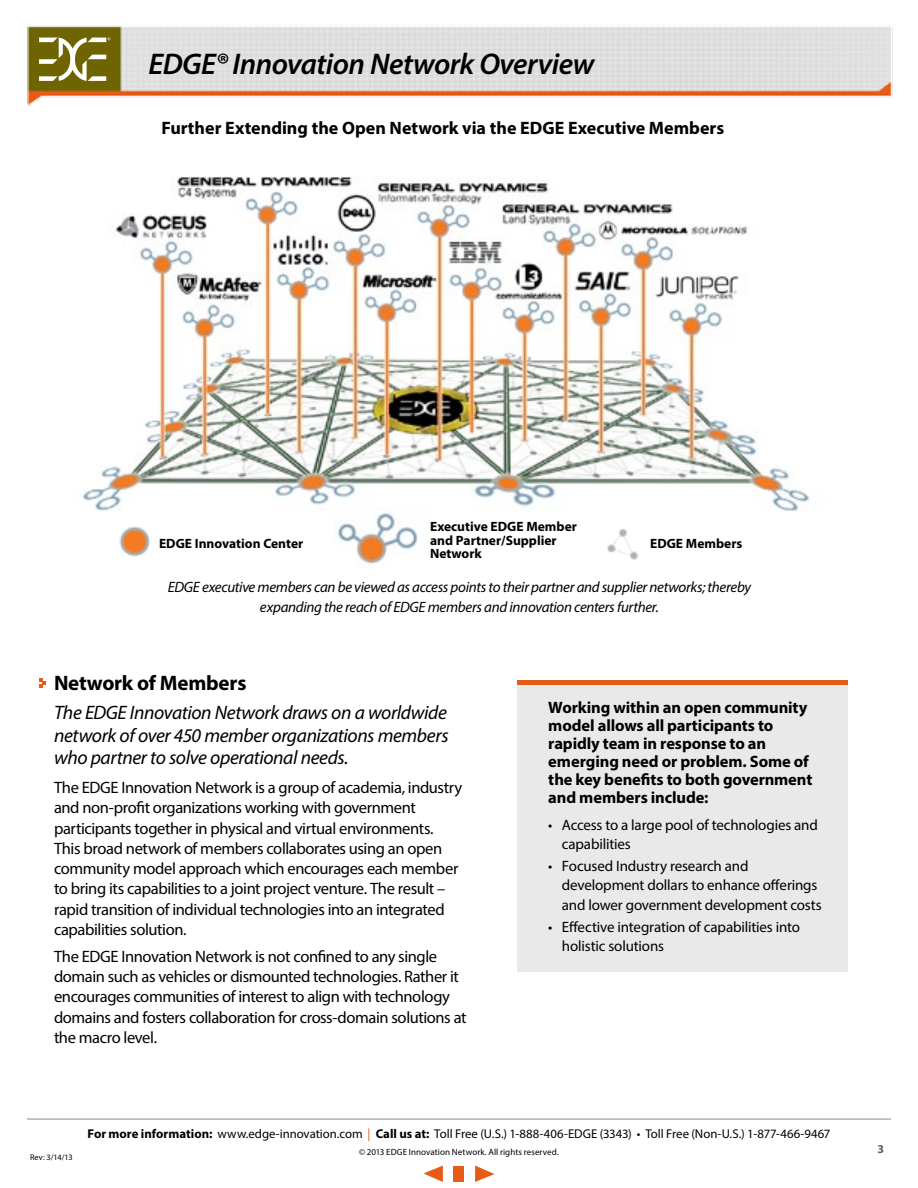
<style>
.page{position:relative;width:918px;height:1188px;background:#fff}
.page>*{position:absolute;margin:0;border:0;box-sizing:border-box;transform-origin:0 0}
.t1{font:italic 600 30px "Myriad Pro";letter-spacing:-.015em;color:#000}
.t2{font:700 21px "Myriad Pro";letter-spacing:-.01em;color:#000}
.t3{font:italic 19.5px/22.5px "Myriad Pro";letter-spacing:-.02em;color:#000;text-align:justify}
.t4{font:700 18px "Myriad Pro";color:#000}
.t5{font:16.5px/20.2px "Myriad Pro";letter-spacing:-.025em;color:#000}
.t6{font:700 16.5px/18px "Myriad Pro";letter-spacing:-.01em;color:#000}
.t7{font:15px/19.5px "Myriad Pro";letter-spacing:-.01em;color:#000}
.t8{font:italic 15px/20.2px "Myriad Pro";letter-spacing:-.02em;color:#000;text-align:center}
.t9{font:700 13.5px/13.5px "Myriad Pro";color:#000}
.t10{font:12.75px "Myriad Pro";color:#000}
.t11{font:700 12px "Myriad Pro";color:#5e5e5f}
.t12{font:9px "Myriad Pro";letter-spacing:.005em;color:#000}
.t13{font:8.25px "Myriad Pro";letter-spacing:-.01em;color:#000}
.s1{font-weight:700}
.s2{color:#e55c17}
</style>
<div class="page">
<img style="left:27px;top:26px;width:866px;height:81px">
<svg style="left:39px;top:37px;width:71px;height:44px"></svg>
<hr style="left:27px;top:1119px;width:864px;height:1px;background:#919192">
<svg style="left:423px;top:1166px;width:20px;height:16px"></svg>
<svg style="left:475px;top:1166px;width:20px;height:16px"></svg>
<div style="left:453px;top:1166px;width:11px;height:16px;background:#e55c17"></div>
<div style="left:517px;top:683px;width:331px;height:289px;background:#e9e9ea"></div>
<hr style="left:517px;top:681px;width:331px;height:4px;background:#e55c17">
<img style="left:83px;top:176px;width:727px;height:335px">
<img style="left:119px;top:527px;width:31px;height:30px">
<img style="left:334px;top:507px;width:99px;height:57px">
<img style="left:607px;top:529px;width:32px;height:31px">
<svg style="left:39px;top:678px;width:6px;height:9px"></svg>
<h1 class="t1" style="left:148px;top:45px;width:447px">EDGE® Innovation Network Overview</h1>
<p class="t4" style="left:161px;top:116px;width:564px">Further Extending the Open Network via the EDGE Executive Members</p>
<p class="t9" style="left:159px;top:537px;width:146px">EDGE Innovation Center</p>
<p class="t9" style="left:430px;top:520px;width:148px">Executive EDGE Member and Partner/Supplier<br>Network</p>
<p class="t9" style="left:650px;top:537px;width:94px">EDGE Members</p>
<p class="t8" style="left:168px;top:576px;width:585px">EDGE executive members can be viewed as access points to their partner and supplier networks; thereby expanding the reach of EDGE members and innovation centers further.</p>
<p class="t2" style="left:54px;top:669px;width:194px">Network of Members</p>
<p class="t3" style="left:54px;top:701px;width:396px">The EDGE Innovation Network draws on a worldwide network of over 450 member organizations members who partner to solve operational needs.</p>
<p class="t5" style="left:54px;top:777px;width:410px">The EDGE Innovation Network is a group of academia, industry and non-profit organizations working with government participants together in physical and virtual environments.<br>This broad network of members collaborates using an open community model approach which encourages each member to bring its capabilities to a joint project venture. The result – rapid transition of individual technologies into an integrated capabilities solution.</p>
<p class="t5" style="left:54px;top:946px;width:414px">The EDGE Innovation Network is not confined to any single domain such as vehicles or dismounted technologies. Rather it encourages communities of interest to align with technology domains and fosters collaboration for cross-domain solutions at the macro level.</p>
<p class="t6" style="left:548px;top:698px;width:266px">Working within an open community model allows all participants to rapidly team in response to an emerging need or problem. Some of the key benefits to both government and members include:</p>
<p class="t7" style="left:562px;top:815px;width:258px;text-indent:-14px">• Access to a large pool of technologies and capabilities</p>
<p class="t7" style="left:562px;top:856px;width:261px;text-indent:-14px">• Focused Industry research and development dollars to enhance offerings and lower government development costs</p>
<p class="t7" style="left:562px;top:917px;width:240px;text-indent:-14px">• Effective integration of capabilities into holistic solutions</p>
<p class="t13" style="left:30px;top:1152px;width:44px">Rev: 3/14/13</p>
<p class="t10" style="left:87px;top:1126px;width:744px"><span class="s1">For more information:</span> www.edge-innovation.com <span class="s2">|</span> <span class="s1">Call us at:</span> Toll Free (U.S.) 1-888-406-EDGE (3343) • Toll Free (Non-U.S.) 1-877-466-9467</p>
<p class="t12" style="left:359px;top:1146px;width:201px">© 2013 EDGE Innovation Network. All rights reserved.</p>
<p class="t11" style="left:878px;top:1141px;width:8px">3</p>
</div>
